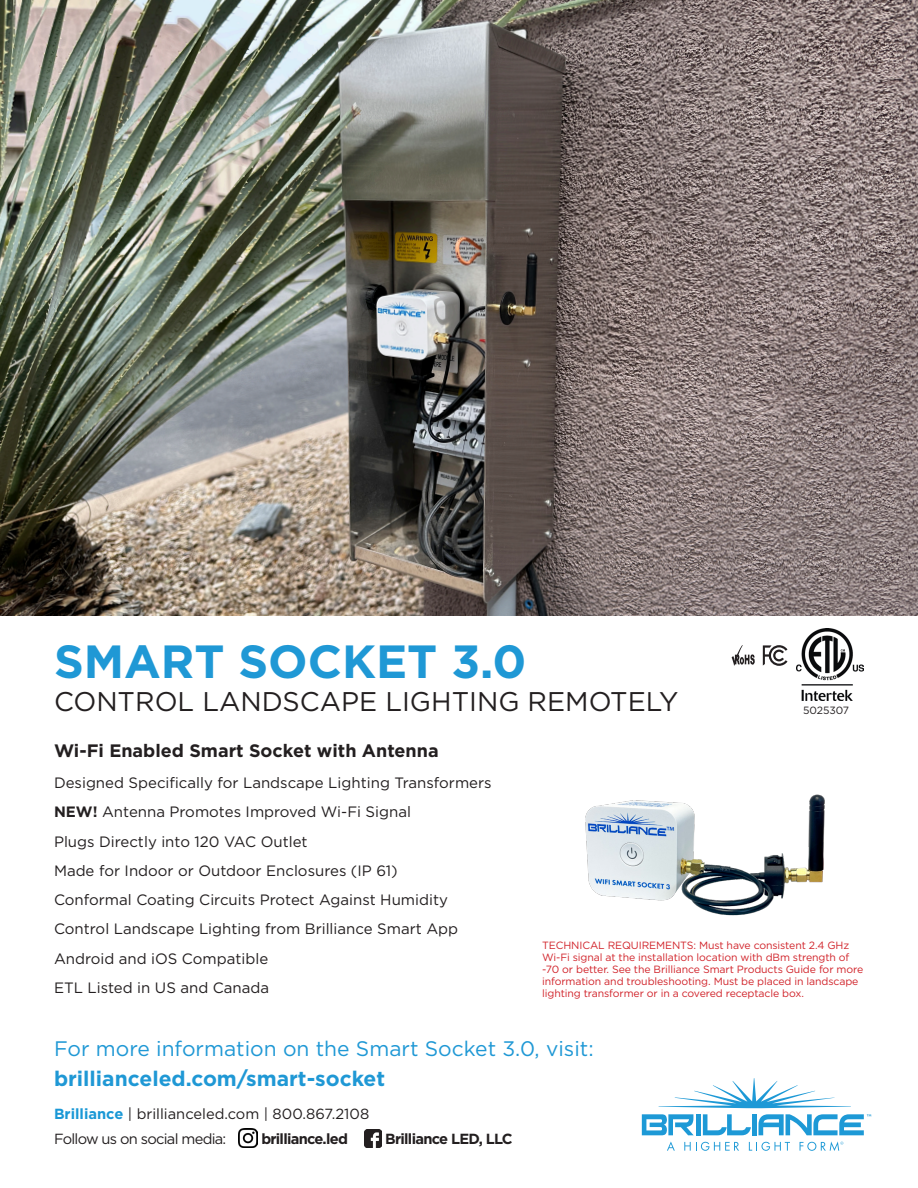
<style>
.page{position:relative;width:918px;height:1188px;background:#fff}
.page>*{position:absolute;margin:0;border:0;box-sizing:border-box;transform-origin:0 0}
.t1{font:700 46.5px "Gotham";color:#1f98d5}
.t2{font:27px "Gotham";color:#231f20}
.t3{font:21px/30px "Gotham";color:#1f98d5}
.t4{font:700 18px "Gotham";color:#231f20}
.t5{font:15px "Gotham";color:#231f20}
.t6{font:14.7px "Gotham";letter-spacing:-.015em;color:#231f20}
.t7{font:700 14.7px "Gotham";letter-spacing:-.05em;color:#231f20}
.t8{font:14.7px "Gotham";letter-spacing:-.05em;color:#231f20}
.Red_Warning{font:10.5px/12px "Gotham";letter-spacing:-.01em;color:#d1232a}
.t9{font:10.5px "Gotham";letter-spacing:-.015em;color:#231f20}
.s1{font-weight:700}
.s2{font-weight:700;color:#1a98d6}
</style>
<div class="page">
<img style="left:239px;top:1129px;width:18px;height:18px">
<img style="left:364px;top:1130px;width:18px;height:17px">
<svg style="left:667px;top:1142px;width:8px;height:9px"></svg>
<svg style="left:684px;top:1142px;width:55px;height:9px"></svg>
<svg style="left:749px;top:1142px;width:41px;height:9px"></svg>
<svg style="left:800px;top:1141px;width:43px;height:10px"></svg>
<svg style="left:642px;top:1114px;width:52px;height:21px"></svg>
<hr style="left:696px;top:1114px;width:4px;height:21px;background:#1d99d6">
<svg style="left:703px;top:1114px;width:48px;height:21px"></svg>
<div style="left:752px;top:1114px;width:5px;height:21px;background:#1d99d6"></div>
<svg style="left:658px;top:1078px;width:193px;height:30px"></svg>
<svg style="left:758px;top:1114px;width:113px;height:21px"></svg>
<img style="left:0;top:0;width:918px;height:616px">
<img style="left:796px;top:629px;width:68px;height:71px">
<svg style="left:732px;top:645px;width:23px;height:21px"></svg>
<svg style="left:763px;top:645px;width:25px;height:21px"></svg>
<img style="left:585px;top:794px;width:240px;height:122px">
<p class="t1" style="left:54px;top:631px;width:474px">SMART SOCKET 3.0</p>
<p class="t2" style="left:54px;top:684px;width:626px">CONTROL LANDSCAPE LIGHTING REMOTELY</p>
<p class="t4" style="left:54px;top:739px;width:386px">Wi-Fi Enabled Smart Socket with Antenna</p>
<p class="t9" style="left:803px;top:703px;width:47px">5025307</p>
<p class="t5" style="left:54px;top:773px;width:439px">Designed Specifically for Landscape Lighting Transformers</p>
<p class="t5" style="left:54px;top:803px;width:359px"><span class="s1">NEW!</span> Antenna Promotes Improved Wi-Fi Signal</p>
<p class="t5" style="left:54px;top:832px;width:255px">Plugs Directly into 120 VAC Outlet</p>
<p class="t5" style="left:54px;top:861px;width:345px">Made for Indoor or Outdoor Enclosures (IP 61)</p>
<p class="t5" style="left:54px;top:890px;width:395px">Conformal Coating Circuits Protect Against Humidity</p>
<p class="t5" style="left:54px;top:920px;width:406px">Control Landscape Lighting from Brilliance Smart App</p>
<p class="t5" style="left:54px;top:949px;width:216px">Android and iOS Compatible</p>
<p class="t5" style="left:54px;top:978px;width:217px">ETL Listed in US and Canada</p>
<p class="Red_Warning" style="left:542px;top:939px;width:323px">TECHNICAL REQUIREMENTS: Must have consistent 2.4 GHz Wi-Fi signal at the installation location with dBm strength of -70 or better. See the Brilliance Smart Products Guide for more information and troubleshooting. Must be placed in landscape lighting transformer or in a covered receptacle box.</p>
<p class="t3" style="left:54px;top:1033px;width:541px">For more information on the Smart Socket 3.0, visit: <span class="s1">brillianceled.com/smart-socket</span></p>
<p class="t6" style="left:54px;top:1105px;width:317px"><span class="s2">Brilliance</span> | brillianceled.com | 800.867.2108</p>
<p class="t8" style="left:54px;top:1130px;width:174px">Follow us on social media:</p>
<p class="t7" style="left:261px;top:1130px;width:88px">brilliance.led</p>
<p class="t7" style="left:385px;top:1130px;width:129px">Brilliance LED, LLC</p>
</div>
